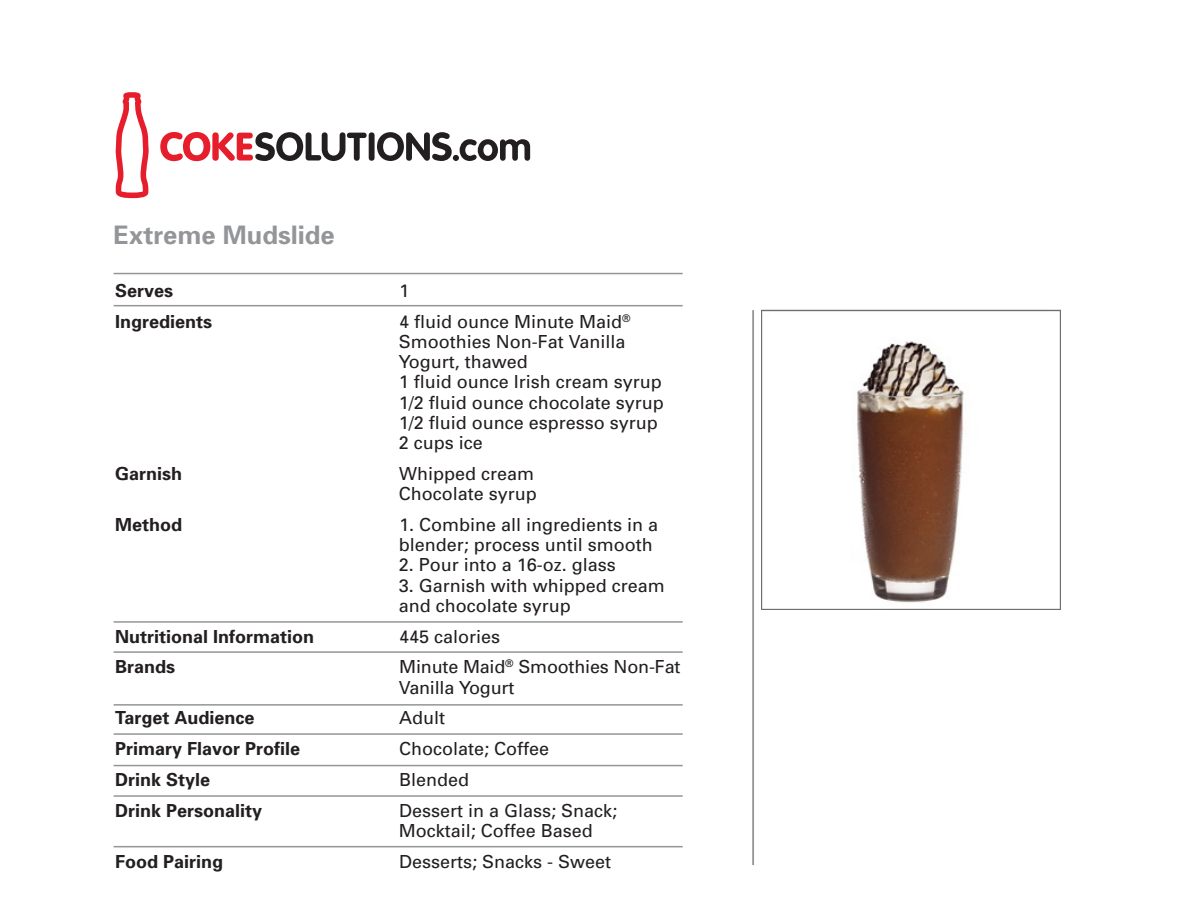
<style>
.page{position:relative;width:1188px;height:918px;background:#fff}
.page>*{position:absolute;margin:0;border:0;box-sizing:border-box;transform-origin:0 0}
.t1{font:700 25.5px "Univers";color:#939598}
.t2{font:18px/20.2px "Univers";color:#231f20}
.t3{font:700 18px "Univers";color:#231f20}
</style>
<div class="page">
<hr style="left:752px;top:310px;width:2px;height:555px;background:#939598">
<hr style="left:114px;top:795px;width:569px;height:2px;background:#939598">
<hr style="left:114px;top:846px;width:569px;height:1px;background:#939598">
<hr style="left:114px;top:765px;width:569px;height:1px;background:#939598">
<hr style="left:114px;top:733px;width:569px;height:2px;background:#939598">
<hr style="left:114px;top:704px;width:569px;height:2px;background:#939598">
<hr style="left:114px;top:651px;width:569px;height:2px;background:#939598">
<hr style="left:114px;top:621px;width:569px;height:2px;background:#939598">
<hr style="left:114px;top:305px;width:569px;height:1px;background:#939598">
<hr style="left:114px;top:273px;width:569px;height:1px;background:#939598">
<svg style="left:160px;top:132px;width:370px;height:29px"></svg>
<svg style="left:115px;top:92px;width:34px;height:106px"></svg>
<img style="left:761px;top:311px;width:299px;height:298px">
<h1 class="t1" style="left:114px;top:218px;width:223px">Extreme Mudslide</h1>
<p class="t3" style="left:115px;top:279px;width:60px">Serves</p>
<p class="t2" style="left:399px;top:280px;width:12px">1</p>
<p class="t3" style="left:115px;top:310px;width:99px">Ingredients</p>
<p class="t2" style="left:399px;top:311px;width:267px">4 fluid ounce Minute Maid<sup>®<br></sup>Smoothies Non-Fat Vanilla<br>Yogurt, thawed<br>1 fluid ounce Irish cream syrup<br>1/2 fluid ounce chocolate syrup<br>1/2 fluid ounce espresso syrup<br>2 cups ice</p>
<p class="t3" style="left:115px;top:462px;width:69px">Garnish</p>
<p class="t2" style="left:399px;top:463px;width:140px">Whipped cream<br>Chocolate syrup</p>
<p class="t3" style="left:115px;top:513px;width:68px">Method</p>
<p class="t2" style="left:399px;top:514px;width:261px">1. Combine all ingredients in a blender; process until smooth</p>
<p class="t2" style="left:399px;top:554px;width:219px">2. Pour into a 16-oz. glass</p>
<p class="t2" style="left:399px;top:575px;width:268px">3. Garnish with whipped cream and chocolate syrup</p>
<p class="t3" style="left:115px;top:625px;width:201px">Nutritional Information</p>
<p class="t2" style="left:399px;top:626px;width:103px">445 calories</p>
<p class="t3" style="left:115px;top:655px;width:62px">Brands</p>
<p class="t2" style="left:399px;top:657px;width:283px">Minute Maid<sup>®</sup> Smoothies Non-Fat<br>Vanilla Yogurt</p>
<p class="t3" style="left:115px;top:706px;width:141px">Target Audience</p>
<p class="t2" style="left:399px;top:708px;width:47px">Adult</p>
<p class="t3" style="left:115px;top:737px;width:187px">Primary Flavor Profile</p>
<p class="t2" style="left:399px;top:738px;width:152px">Chocolate; Coffee</p>
<p class="t3" style="left:115px;top:768px;width:97px">Drink Style</p>
<p class="t2" style="left:399px;top:769px;width:72px">Blended</p>
<p class="t3" style="left:115px;top:799px;width:149px">Drink Personality</p>
<p class="t2" style="left:399px;top:800px;width:220px">Dessert in a Glass; Snack;<br>Mocktail; Coffee Based</p>
<p class="t3" style="left:115px;top:850px;width:110px">Food Pairing</p>
<p class="t2" style="left:399px;top:851px;width:214px">Desserts; Snacks - Sweet</p>
</div>
